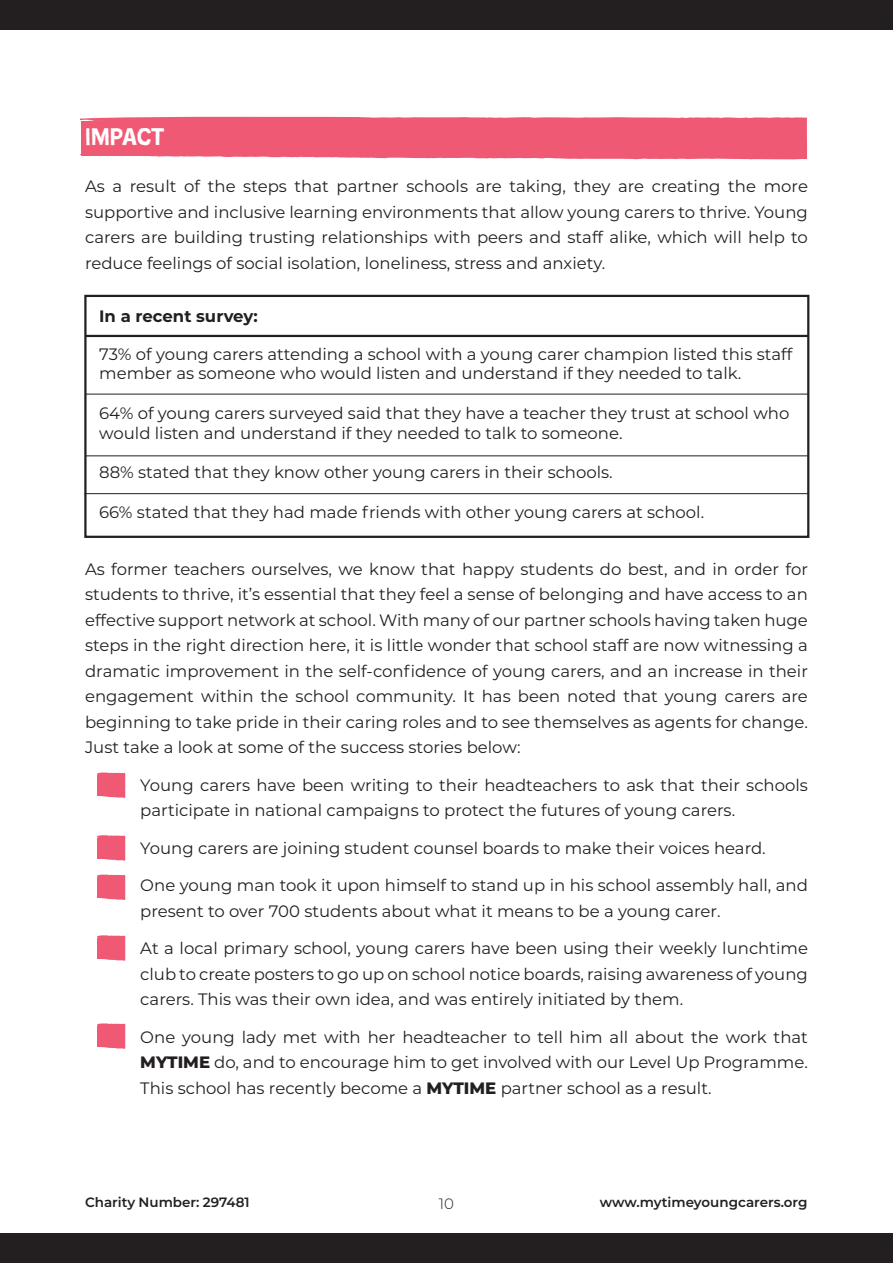
<style>
.page{position:relative;width:893px;height:1263px;background:#fff}
.page>*{position:absolute;margin:0;border:0;box-sizing:border-box;transform-origin:0 0}
.t1{font:24px "No more lies";color:#fff}
.t2{font:16.5px/25.5px "Montserrat";color:#231f20;text-align:justify}
.t3{font:700 16.5px "Montserrat";color:#231f20}
.t4{font:300 15px "Montserrat";color:#231f20}
.t5{font:600 13.5px "Montserrat";color:#231f20}
.s1{font-weight:800}
</style>
<div class="page">
<svg style="left:81px;top:116px;width:726px;height:44px;background:#f1667f"></svg>
<div style="left:0;top:0;width:893px;height:30px;background:#231f20"></div>
<div style="left:0;top:1233px;width:893px;height:30px;background:#231f20"></div>
<div style="left:84px;top:295px;width:725px;height:243px;border:2px solid #231f20"></div>
<hr style="left:85px;top:335px;width:724px;height:2px;background:#231f20">
<hr style="left:85px;top:394px;width:724px;height:1px;background:#231f20">
<hr style="left:85px;top:455px;width:724px;height:1px;background:#231f20">
<hr style="left:84px;top:493px;width:724px;height:1px;background:#231f20">
<svg style="left:97px;top:772px;width:28px;height:26px"></svg>
<svg style="left:97px;top:874px;width:28px;height:26px"></svg>
<svg style="left:97px;top:835px;width:28px;height:26px"></svg>
<svg style="left:97px;top:935px;width:28px;height:26px"></svg>
<svg style="left:97px;top:1023px;width:28px;height:26px"></svg>
<p class="t1" style="left:85px;top:123px;width:81px">IMPACT</p>
<p class="t2" style="left:85px;top:173px;width:724px">As a result of the steps that partner schools are taking, they are creating the more supportive and inclusive learning environments that allow young carers to thrive. Young carers are building trusting relationships with peers and staff alike, which will help to reduce feelings of social isolation, loneliness, stress and anxiety.</p>
<p class="t3" style="left:99px;top:304px;width:160px">In a recent survey:</p>
<p class="t2" style="left:99px;top:343px;width:695px;line-height:19.8px">73% of young carers attending a school with a young carer champion listed this staff member as someone who would listen and understand if they needed to talk.</p>
<p class="t2" style="left:99px;top:403px;width:692px;line-height:19.8px">64% of young carers surveyed said that they have a teacher they trust at school who would listen and understand if they needed to talk to someone.</p>
<p class="t2" style="left:99px;top:459px;width:515px">88% stated that they know other young carers in their schools.</p>
<p class="t2" style="left:99px;top:499px;width:606px">66% stated that they had made friends with other young carers at school.</p>
<p class="t2" style="left:85px;top:555px;width:724px">As former teachers ourselves, we know that happy students do best, and in order for students to thrive, it’s essential that they feel a sense of belonging and have access to an effective support network at school. With many of our partner schools having taken huge steps in the right direction here, it is little wonder that school staff are now witnessing a dramatic improvement in the self-confidence of young carers, and an increase in their engagement within the school community. It has been noted that young carers are beginning to take pride in their caring roles and to see themselves as agents for change.<br>Just take a look at some of the success stories below:</p>
<p class="t2" style="left:140px;top:771px;width:669px">Young carers have been writing to their headteachers to ask that their schools participate in national campaigns to protect the futures of young carers.</p>
<p class="t2" style="left:140px;top:834px;width:627px">Young carers are joining student counsel boards to make their voices heard.</p>
<p class="t2" style="left:140px;top:872px;width:669px">One young man took it upon himself to stand up in his school assembly hall, and present to over 700 students about what it means to be a young carer.</p>
<p class="t2" style="left:140px;top:935px;width:669px">At a local primary school, young carers have been using their weekly lunchtime club to create posters to go up on school notice boards, raising awareness of young carers. This was their own idea, and was entirely initiated by them.</p>
<p class="t2" style="left:140px;top:1023px;width:669px">One young lady met with her headteacher to tell him all about the work that <span class="s1">MYTIME</span> do, and to encourage him to get involved with our Level Up Programme.<br>This school has recently become a <span class="s1">MYTIME</span> partner school as a result.</p>
<p class="t5" style="left:85px;top:1193px;width:166px">Charity Number: 297481</p>
<p class="t5" style="left:600px;top:1193px;width:209px">www.mytimeyoungcarers.org</p>
<p class="t4" style="left:439px;top:1193px;width:17px">10</p>
</div>
